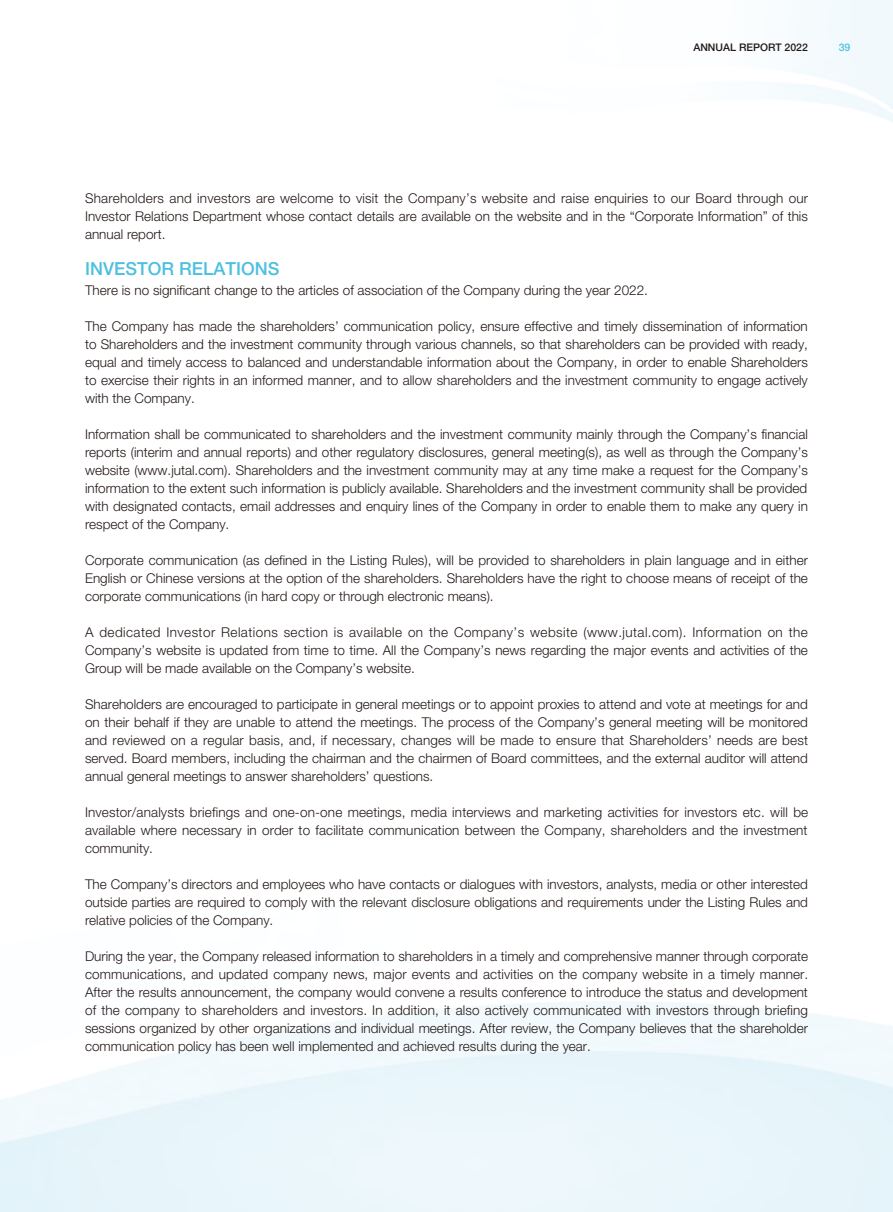
<style>
.page{position:relative;width:893px;height:1212px;background:#fff}
.page>*{position:absolute;margin:0;border:0;box-sizing:border-box;transform-origin:0 0}
.t1{font:500 18px "Helvetica Neue LT Std";color:#4dc0df}
.t2{font:300 13.5px/18px "Helvetica Neue LT Std";color:#231916;text-align:justify}
.t3{font:500 10.5px "Helvetica Neue LT Std";color:#231916}
.t4{font:500 10.5px "Helvetica Neue LT Std";color:#4dc0df}
</style>
<div class="page">
<p class="t3" style="left:693px;top:41px;width:116px">ANNUAL REPORT 2022</p>
<p class="t4" style="left:839px;top:41px;width:13px">39</p>
<p class="t2" style="left:85px;top:188px;width:725px">Shareholders and investors are welcome to visit the Company’s website and raise enquiries to our Board through our Investor Relations Department whose contact details are available on the website and in the “Corporate Information” of this annual report.</p>
<h1 class="t1" style="left:85px;top:257px;width:196px">INVESTOR RELATIONS</h1>
<p class="t2" style="left:85px;top:281px;width:564px">There is no significant change to the articles of association of the Company during the year 2022.</p>
<p class="t2" style="left:85px;top:317px;width:724px">The Company has made the shareholders’ communication policy, ensure effective and timely dissemination of information to Shareholders and the investment community through various channels, so that shareholders can be provided with ready, equal and timely access to balanced and understandable information about the Company, in order to enable Shareholders to exercise their rights in an informed manner, and to allow shareholders and the investment community to engage actively with the Company.</p>
<p class="t2" style="left:85px;top:425px;width:724px">Information shall be communicated to shareholders and the investment community mainly through the Company’s financial reports (interim and annual reports) and other regulatory disclosures, general meeting(s), as well as through the Company’s website (www.jutal.com). Shareholders and the investment community may at any time make a request for the Company’s information to the extent such information is publicly available. Shareholders and the investment community shall be provided with designated contacts, email addresses and enquiry lines of the Company in order to enable them to make any query in respect of the Company.</p>
<p class="t2" style="left:85px;top:551px;width:724px">Corporate communication (as defined in the Listing Rules), will be provided to shareholders in plain language and in either English or Chinese versions at the option of the shareholders. Shareholders have the right to choose means of receipt of the corporate communications (in hard copy or through electronic means).</p>
<p class="t2" style="left:85px;top:623px;width:724px">A dedicated Investor Relations section is available on the Company’s website (www.jutal.com). Information on the Company’s website is updated from time to time. All the Company’s news regarding the major events and activities of the Group will be made available on the Company’s website.</p>
<p class="t2" style="left:85px;top:695px;width:724px">Shareholders are encouraged to participate in general meetings or to appoint proxies to attend and vote at meetings for and on their behalf if they are unable to attend the meetings. The process of the Company’s general meeting will be monitored and reviewed on a regular basis, and, if necessary, changes will be made to ensure that Shareholders’ needs are best served. Board members, including the chairman and the chairmen of Board committees, and the external auditor will attend annual general meetings to answer shareholders’ questions.</p>
<p class="t2" style="left:85px;top:803px;width:725px">Investor/analysts briefings and one-on-one meetings, media interviews and marketing activities for investors etc. will be available where necessary in order to facilitate communication between the Company, shareholders and the investment community.</p>
<p class="t2" style="left:85px;top:875px;width:724px">The Company’s directors and employees who have contacts or dialogues with investors, analysts, media or other interested outside parties are required to comply with the relevant disclosure obligations and requirements under the Listing Rules and relative policies of the Company.</p>
<p class="t2" style="left:85px;top:947px;width:725px">During the year, the Company released information to shareholders in a timely and comprehensive manner through corporate communications, and updated company news, major events and activities on the company website in a timely manner.<br>After the results announcement, the company would convene a results conference to introduce the status and development of the company to shareholders and investors. In addition, it also actively communicated with investors through briefing sessions organized by other organizations and individual meetings. After review, the Company believes that the shareholder communication policy has been well implemented and achieved results during the year.</p>
</div>
